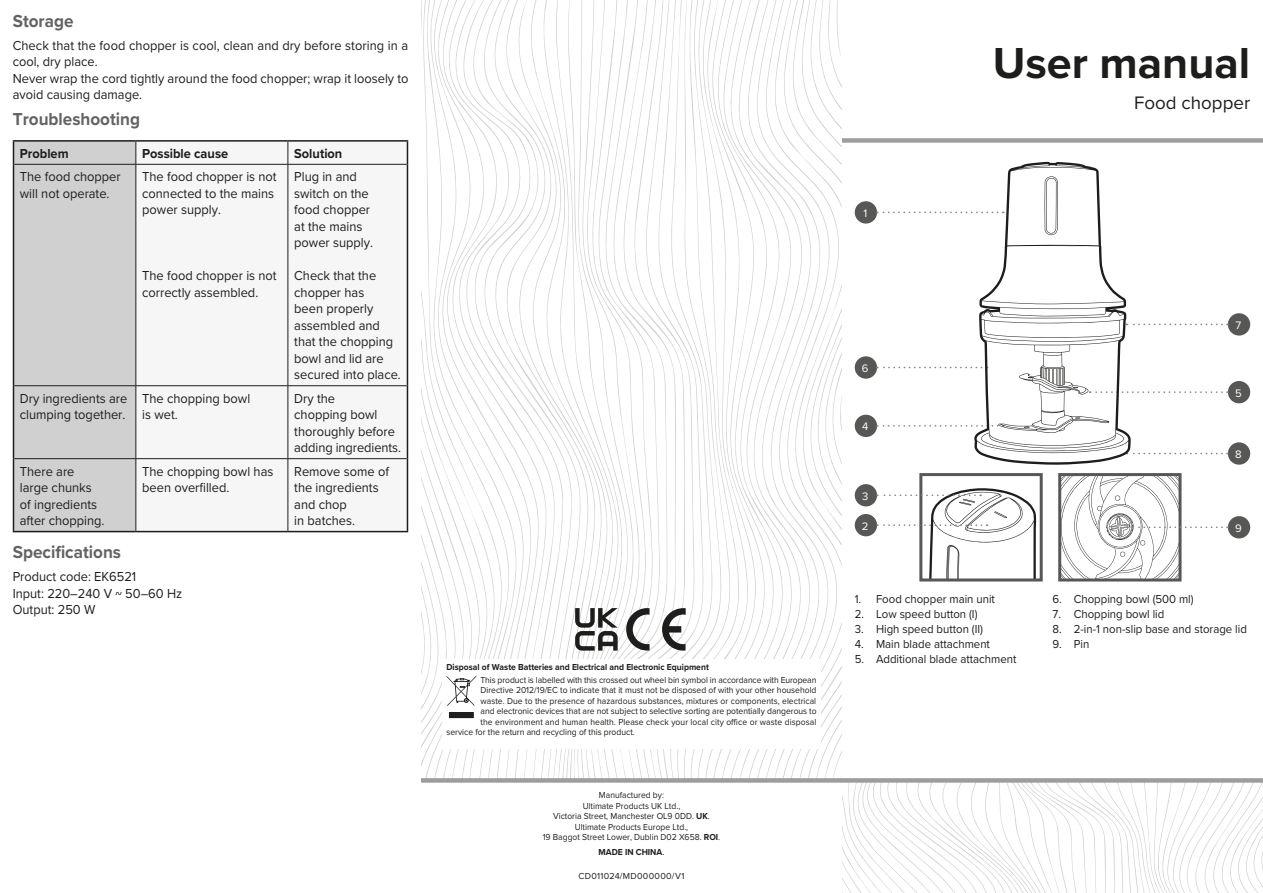
<style>
.page{position:relative;width:1263px;height:893px;background:#fff}
.page>*{position:absolute;margin:0;border:0;box-sizing:border-box;transform-origin:0 0}
.t1{font:700 45px "Proxima Nova";color:#1d1d1b}
.t2{font:18.75px "Proxima Nova";color:#1d1d1b}
.t3{font:700 18px "Proxima Nova";color:#646363;scale:.95 1}
.t4{font:13.5px/16.5px "Proxima Nova";color:#1d1d1b;scale:.95 1}
.t5{font:700 13.5px "Proxima Nova";color:#1d1d1b;scale:.95 1}
.t6{font:12px "Proxima Nova";color:#1d1d1b;scale:.95 1}
.t7{font:11.25px "Proxima Nova";color:#fff}
.t8{font:9px/10.5px "Proxima Nova";color:#1d1d1b;text-align:center;scale:.95 1}
.t9{font:700 9px "Proxima Nova";color:#1d1d1b;scale:.95 1}
.t10{font:9px "Proxima Nova";letter-spacing:.03em;color:#1d1d1b}
.s1{font-weight:700}
.s2{font-weight:400}
</style>
<div class="page">
<svg style="left:756px;top:0;width:9px;height:622px"></svg>
<svg style="left:423px;top:0;width:26px;height:288px"></svg>
<svg style="left:749px;top:0;width:7px;height:622px"></svg>
<svg style="left:421px;top:0;width:1px;height:30px"></svg>
<svg style="left:730px;top:0;width:19px;height:778px"></svg>
<svg style="left:721px;top:0;width:9px;height:778px"></svg>
<svg style="left:676px;top:0;width:45px;height:778px"></svg>
<svg style="left:449px;top:0;width:106px;height:778px"></svg>
<svg style="left:556px;top:0;width:19px;height:778px"></svg>
<svg style="left:649px;top:0;width:27px;height:778px"></svg>
<svg style="left:766px;top:0;width:76px;height:566px"></svg>
<svg style="left:739px;top:622px;width:524px;height:271px"></svg>
<div style="left:421px;top:778px;width:842px;height:5px;background:#9d9d9c"></div>
<div style="left:14px;top:142px;width:122px;height:389px;background:#d0d0d0"></div>
<div style="left:137px;top:142px;width:270px;height:389px;background:#f6f6f6"></div>
<hr style="left:13px;top:140px;width:123px;height:2px;background:#1d1d1b">
<svg style="left:13px;top:142px;width:1px;height:22px"></svg>
<hr style="left:136px;top:140px;width:152px;height:2px;background:#1d1d1b">
<hr style="left:288px;top:140px;width:120px;height:2px;background:#1d1d1b">
<svg style="left:407px;top:142px;width:1px;height:22px"></svg>
<hr style="left:13px;top:164px;width:1px;height:222px;background:#1d1d1b">
<hr style="left:407px;top:164px;width:1px;height:222px;background:#1d1d1b">
<hr style="left:13px;top:386px;width:1px;height:73px;background:#1d1d1b">
<hr style="left:407px;top:386px;width:1px;height:73px;background:#1d1d1b">
<hr style="left:13px;top:459px;width:1px;height:72px;background:#1d1d1b">
<hr style="left:407px;top:459px;width:1px;height:72px;background:#1d1d1b">
<hr style="left:13px;top:531px;width:123px;height:1px;background:#1d1d1b">
<hr style="left:136px;top:531px;width:152px;height:1px;background:#1d1d1b">
<hr style="left:288px;top:531px;width:120px;height:1px;background:#1d1d1b">
<svg style="left:136px;top:142px;width:1px;height:22px"></svg>
<svg style="left:288px;top:142px;width:1px;height:22px"></svg>
<hr style="left:14px;top:164px;width:122px;height:1px;background:#1d1d1b">
<hr style="left:136px;top:164px;width:152px;height:1px;background:#1d1d1b">
<hr style="left:136px;top:164px;width:1px;height:222px;background:#1d1d1b">
<hr style="left:288px;top:164px;width:119px;height:1px;background:#1d1d1b">
<hr style="left:288px;top:164px;width:1px;height:222px;background:#1d1d1b">
<hr style="left:14px;top:385px;width:122px;height:1px;background:#1d1d1b">
<hr style="left:136px;top:385px;width:152px;height:1px;background:#1d1d1b">
<hr style="left:136px;top:386px;width:1px;height:72px;background:#1d1d1b">
<hr style="left:288px;top:385px;width:119px;height:1px;background:#1d1d1b">
<hr style="left:288px;top:386px;width:1px;height:72px;background:#1d1d1b">
<hr style="left:14px;top:458px;width:122px;height:1px;background:#1d1d1b">
<hr style="left:136px;top:458px;width:152px;height:1px;background:#1d1d1b">
<hr style="left:136px;top:459px;width:1px;height:72px;background:#1d1d1b">
<hr style="left:288px;top:458px;width:119px;height:1px;background:#1d1d1b">
<hr style="left:288px;top:459px;width:1px;height:72px;background:#1d1d1b">
<div style="left:842px;top:138px;width:421px;height:5px;background:#9d9d9c"></div>
<div style="left:1228px;top:381px;width:22px;height:22px;background:#575756;border-radius:50%"></div>
<svg style="left:1132px;top:391px;width:96px;height:2px"></svg>
<div style="left:1228px;top:313px;width:22px;height:23px;background:#575756;border-radius:50%"></div>
<svg style="left:1133px;top:324px;width:95px;height:1px"></svg>
<div style="left:1228px;top:442px;width:22px;height:23px;background:#575756;border-radius:50%"></div>
<svg style="left:1133px;top:453px;width:95px;height:1px"></svg>
<div style="left:1228px;top:516px;width:22px;height:22px;background:#575756;border-radius:50%"></div>
<svg style="left:1058px;top:473px;width:170px;height:109px"></svg>
<div style="left:855px;top:201px;width:22px;height:23px;background:#575756;border-radius:50%"></div>
<svg style="left:877px;top:212px;width:96px;height:1px"></svg>
<div style="left:855px;top:484px;width:22px;height:22px;background:#575756;border-radius:50%"></div>
<div style="left:855px;top:514px;width:22px;height:22px;background:#575756;border-radius:50%"></div>
<svg style="left:877px;top:473px;width:166px;height:109px"></svg>
<div style="left:855px;top:415px;width:22px;height:22px;background:#575756;border-radius:50%"></div>
<svg style="left:877px;top:425px;width:96px;height:2px"></svg>
<div style="left:855px;top:356px;width:22px;height:23px;background:#575756;border-radius:50%"></div>
<svg style="left:877px;top:367px;width:95px;height:1px"></svg>
<svg style="left:974px;top:162px;width:157px;height:303px"></svg>
<svg style="left:1044px;top:176px;width:14px;height:59px"></svg>
<div style="left:442px;top:659px;width:379px;height:89px;background:#fff"></div>
<svg style="left:421px;top:288px;width:81px;height:491px"></svg>
<svg style="left:662px;top:608px;width:24px;height:43px"></svg>
<svg style="left:575px;top:0;width:74px;height:779px"></svg>
<h3 class="t3" style="left:13px;top:8px;width:65px">Storage</h3>
<p class="t4" style="left:13px;top:37px;width:418px">Check that the food chopper is cool, clean and dry before storing in a cool, dry place.<br>Never wrap the cord tightly around the food chopper; wrap it loosely to avoid causing damage.</p>
<h3 class="t3" style="left:13px;top:106px;width:136px">Troubleshooting</h3>
<p class="t5" style="left:20px;top:143px;width:53px">Problem</p>
<p class="t5" style="left:142px;top:143px;width:92px">Possible cause</p>
<p class="t5" style="left:294px;top:143px;width:52px">Solution</p>
<p class="t4" style="left:20px;top:168px;width:108px">The food chopper will not operate.</p>
<p class="t4" style="left:142px;top:168px;width:143px">The food chopper is not connected to the mains power supply.</p>
<p class="t4" style="left:294px;top:168px;width:84px">Plug in and switch on the food chopper at the mains power supply.</p>
<p class="t4" style="left:294px;top:267px;width:114px">Check that the chopper has<br>been properly assembled and that the chopping bowl and lid are secured into place.</p>
<p class="t4" style="left:142px;top:267px;width:143px">The food chopper is not correctly assembled.</p>
<p class="t4" style="left:20px;top:389px;width:115px">Dry ingredients are clumping together.</p>
<p class="t4" style="left:142px;top:389px;width:115px">The chopping bowl is wet.</p>
<p class="t4" style="left:294px;top:389px;width:114px">Dry the<br>chopping bowl thoroughly before adding ingredients.</p>
<p class="t4" style="left:20px;top:462px;width:91px">There are large chunks of ingredients after chopping.</p>
<p class="t4" style="left:142px;top:462px;width:140px">The chopping bowl has been overfilled.</p>
<p class="t4" style="left:294px;top:462px;width:101px">Remove some of the ingredients and chop<br>in batches.</p>
<h3 class="t3" style="left:13px;top:539px;width:115px">Specifications</h3>
<p class="t4" style="left:13px;top:568px;width:180px">Product code: EK6521<br>Input: 220–240 V ~ 50–60 Hz<br>Output: 250 W</p>
<p class="t7" style="left:863px;top:205px;width:5px">1</p>
<h1 class="t1" style="left:993px;top:30px;width:259px">User manual</h1>
<h2 class="t2" style="left:1134px;top:89px;width:118px">Food chopper</h2>
<p class="t9" style="left:446px;top:660px;width:278px">Disposal of Waste Batteries and Electrical and Electronic Equipment</p>
<p class="t8" style="left:480px;top:674px;width:355px">This product is labelled with this crossed out wheel bin symbol in accordance with European</p>
<p class="t8" style="left:480px;top:684px;width:355px">Directive 2012/19/EC to indicate that it must not be disposed of with your other household</p>
<p class="t8" style="left:480px;top:695px;width:355px">waste. Due to the presence of hazardous substances, mixtures or components, electrical</p>
<p class="t8" style="left:480px;top:705px;width:355px">and electronic devices that are not subject to selective sorting are potentially dangerous to</p>
<p class="t8" style="left:480px;top:716px;width:355px">the environment and human health. Please check your local city office or waste disposal</p>
<p class="t8" style="left:446px;top:726px;width:200px">service for the return and recycling of this product.</p>
<p class="t8" style="left:543px;top:789px;width:188px">Manufactured by:<br>Ultimate Products UK Ltd.,<br>Victoria Street, Manchester OL9 0DD. <span class="s1">UK</span>.<br>Ultimate Products Europe Ltd.,<br>19 Baggot Street Lower, Dublin D02 X658. <span class="s1">ROI</span>.</p>
<p class="t9" style="left:599px;top:845px;width:71px">MADE IN CHINA<span class="s2">.</span></p>
<p class="t10" style="left:579px;top:869px;width:107px">CD011024/MD000000/V1</p>
<p class="t7" style="left:862px;top:360px;width:8px">6</p>
<p class="t7" style="left:862px;top:418px;width:8px">4</p>
<p class="t7" style="left:862px;top:488px;width:8px">3</p>
<p class="t7" style="left:862px;top:517px;width:8px">2</p>
<p class="t6" style="left:855px;top:590px;width:149px">1. Food chopper main unit</p>
<p class="t6" style="left:855px;top:605px;width:131px">2. Low speed button (I)</p>
<p class="t6" style="left:855px;top:620px;width:137px">3. High speed button (II)</p>
<p class="t6" style="left:855px;top:635px;width:144px">4. Main blade attachment</p>
<p class="t6" style="left:855px;top:650px;width:172px">5. Additional blade attachment</p>
<p class="t7" style="left:1235px;top:317px;width:7px">7</p>
<p class="t7" style="left:1235px;top:384px;width:8px">5</p>
<p class="t7" style="left:1235px;top:446px;width:8px">8</p>
<p class="t7" style="left:1235px;top:520px;width:8px">9</p>
<p class="t6" style="left:1052px;top:590px;width:150px">6. Chopping bowl (500 ml)</p>
<p class="t6" style="left:1052px;top:605px;width:119px">7. Chopping bowl lid</p>
<p class="t6" style="left:1052px;top:620px;width:206px">8. 2-in-1 non-slip base and storage lid</p>
<p class="t6" style="left:1052px;top:635px;width:40px">9. Pin</p>
</div>
